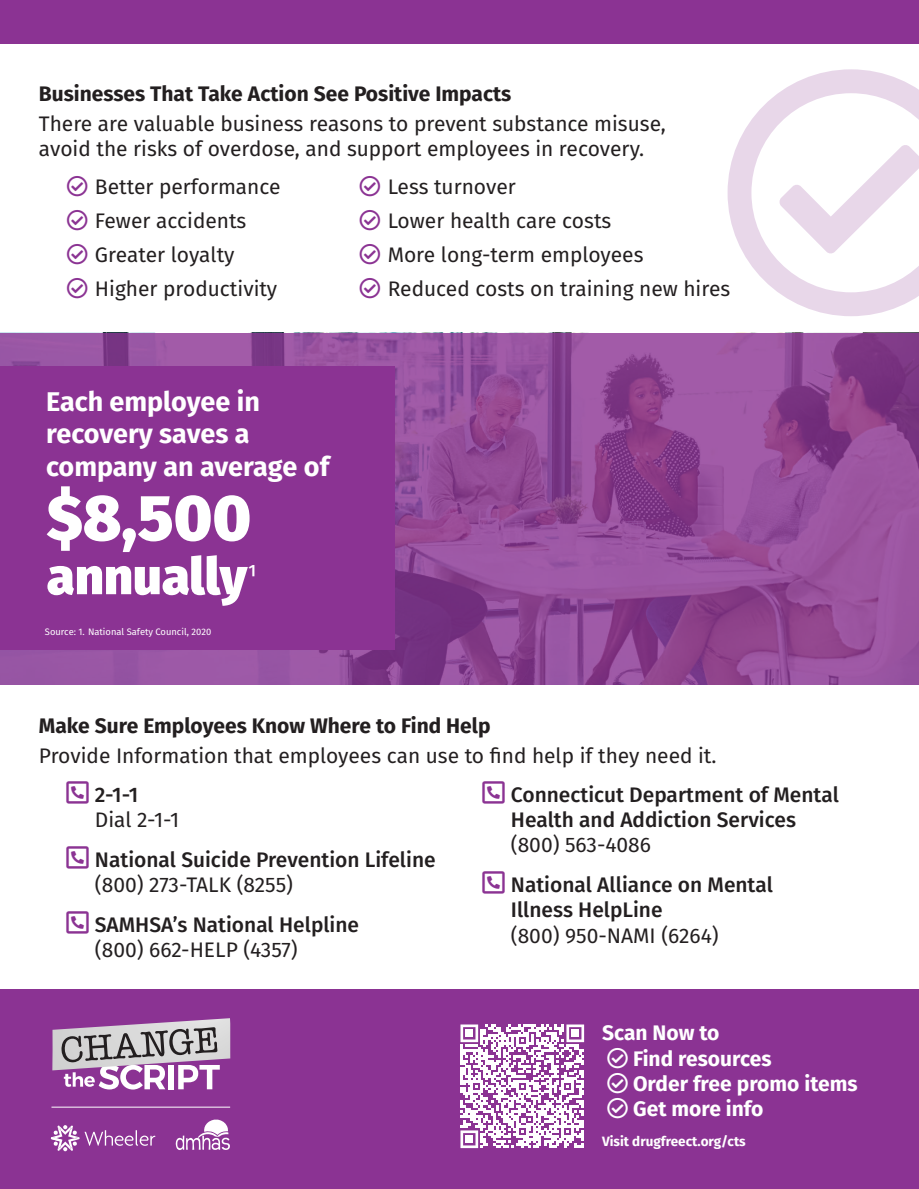
<style>
.page{position:relative;width:919px;height:1189px;background:#fff}
.page>*{position:absolute;margin:0;border:0;box-sizing:border-box;transform-origin:0 0}
.t1{font:800 64.5px "Fira Sans";color:#fff}
.t2{font:800 51px "Fira Sans";color:#fff}
.t3{font:700 27px/32.4px "Fira Sans";color:#fff}
.t4{font:21px/33.9px "Fira Sans";color:#231f20}
.t5{font:500 21px/25.2px "Fira Sans";color:#231f20}
.t6{font:700 21px "Fira Sans";color:#231f20}
.t7{font:700 21px/25.2px "Fira Sans";color:#fff}
.t8{font:700 13.5px "Fira Sans";color:#fff}
.t9{font:9.45px "Fira Sans";color:#fff}
</style>
<div class="page">
<svg style="left:0;top:333px;width:918px;height:351px;background:#924b98"></svg>
<div style="left:0;top:989px;width:918px;height:199px;background:#8b3393"></div>
<div style="left:0;top:0;width:918px;height:43px;background:#8b3393"></div>
<svg style="left:727px;top:69px;width:191px;height:247px"></svg>
<div style="left:0;top:366px;width:395px;height:283px;background:#8b3393"></div>
<svg style="left:52px;top:1018px;width:178px;height:71px"></svg>
<svg style="left:175px;top:1119px;width:55px;height:30px"></svg>
<svg style="left:51px;top:1125px;width:104px;height:26px"></svg>
<hr style="left:51px;top:1106px;width:179px;height:1px;background:#fff">
<svg style="left:460px;top:1024px;width:124px;height:123px"></svg>
<div style="left:465px;top:1029px;width:8px;height:7px;background:#fff"></div>
<div style="left:571px;top:1029px;width:7px;height:7px;background:#fff"></div>
<div style="left:465px;top:1135px;width:8px;height:7px;background:#fff"></div>
<p class="t6" style="left:39px;top:76px;width:473px">Businesses That Take Action See Positive Impacts</p>
<p class="t4" style="left:39px;top:110px;width:628px;line-height:25.2px">There are valuable business reasons to prevent substance misuse, avoid the risks of overdose, and support employees in recovery.</p>
<p class="t4" style="left:95px;top:169px;width:187px">Better performance<br>Fewer accidents<br>Greater loyalty<br>Higher productivity</p>
<p class="t4" style="left:387px;top:169px;width:344px">Less turnover<br>Lower health care costs<br>More long-term employees<br>Reduced costs on training new hires</p>
<p class="t3" style="left:46px;top:383px;width:284px">Each employee in recovery saves a company an average of</p>
<h1 class="t1" style="left:47px;top:460px;width:206px">$8,500</h1>
<h2 class="t2" style="left:47px;top:531px;width:213px">annually<sup>¹</sup></h2>
<p class="t9" style="left:45px;top:624px;width:168px">Source: 1. National Safety Council, 2020</p>
<p class="t6" style="left:39px;top:707px;width:453px">Make Sure Employees Know Where to Find Help</p>
<p class="t4" style="left:39px;top:737px;width:679px">Provide Information that employees can use to find help if they need it.</p>
<p class="t5" style="left:95px;top:780px;width:45px">2-1-1</p>
<p class="t4" style="left:95px;top:801px;width:86px">Dial 2-1-1</p>
<p class="t5" style="left:95px;top:845px;width:342px">National Suicide Prevention Lifeline</p>
<p class="t4" style="left:95px;top:867px;width:199px">(800) 273-TALK (8255)</p>
<p class="t5" style="left:95px;top:910px;width:265px">SAMHSA’s National Helpline</p>
<p class="t4" style="left:95px;top:932px;width:204px">(800) 662-HELP (4357)</p>
<p class="t5" style="left:510px;top:780px;width:329px">Connecticut Department of Mental<br>Health and Addiction Services</p>
<p class="t4" style="left:510px;top:827px;width:142px">(800) 563-4086</p>
<p class="t5" style="left:510px;top:870px;width:263px">National Alliance on Mental<br>Illness HelpLine</p>
<p class="t4" style="left:510px;top:917px;width:209px">(800) 950-NAMI (6264)</p>
<p class="t7" style="left:632px;top:1018px;width:226px;text-indent:-31px">Scan Now to<br>Find resources<br>Order free promo items<br>Get more info</p>
<p class="t8" style="left:602px;top:1129px;width:145px">Visit drugfreect.org/cts</p>
</div>
